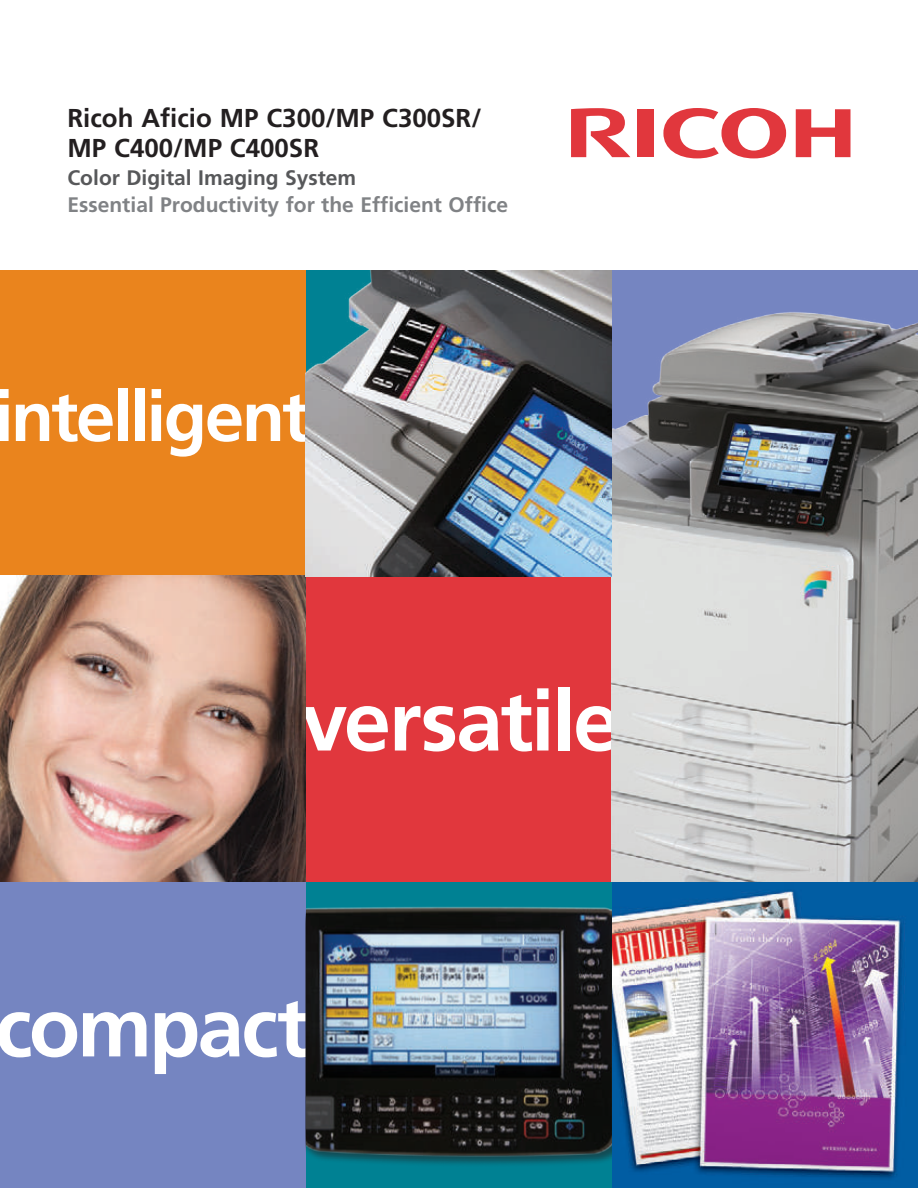
<style>
.page{position:relative;width:918px;height:1188px;background:#fff}
.page>*{position:absolute;margin:0;border:0;box-sizing:border-box;transform-origin:0 0}
.t1{font:700 84.3px "Frutiger LT Std";letter-spacing:-.025em;color:#fff}
.t2{font:700 84px "Frutiger LT Std";letter-spacing:-.035em;color:#fff}
.t3{font:700 70.5px "Frutiger LT Std";letter-spacing:-.035em;color:#fff}
.t4{font:700 25.8px/30px "Frutiger LT Std";color:#231f20}
.t5{font:700 21px "Frutiger LT Std";color:#808285}
.t6{font:700 21px "Frutiger LT Std";color:#57585a}
</style>
<div class="page">
<svg style="left:663px;top:108px;width:123px;height:50px"></svg>
<svg style="left:796px;top:109px;width:54px;height:48px"></svg>
<div style="left:638px;top:109px;width:16px;height:48px;background:#e1373d"></div>
<svg style="left:571px;top:108px;width:59px;height:49px"></svg>
<div style="left:0;top:270px;width:306px;height:306px;background:#ea841d"></div>
<div style="left:0;top:882px;width:306px;height:306px;background:#7585c1"></div>
<div style="left:306px;top:576px;width:306px;height:306px;background:#e1373d"></div>
<img style="left:612px;top:882px;width:306px;height:306px">
<div style="left:306px;top:882px;width:306px;height:306px;background:#008193"></div>
<img style="left:306px;top:906px;width:306px;height:258px">
<img style="left:0;top:576px;width:306px;height:306px">
<svg style="left:612px;top:270px;width:306px;height:612px;background:#a3a6ac"></svg>
<img style="left:306px;top:270px;width:306px;height:306px">
<p class="t4" style="left:68px;top:104px;width:415px">Ricoh Aficio MP C300/MP C300SR/<br>MP C400/MP C400SR</p>
<p class="t6" style="left:68px;top:165px;width:290px">Color Digital Imaging System</p>
<p class="t5" style="left:68px;top:192px;width:442px">Essential Productivity for the Efficient Office</p>
<h3 class="t3" style="left:-6px;top:375px;width:317px">intelligent</h3>
<h1 class="t1" style="left:301px;top:672px;width:321px">versatile</h1>
<h2 class="t2" style="left:-5px;top:978px;width:316px">compact</h2>
</div>
